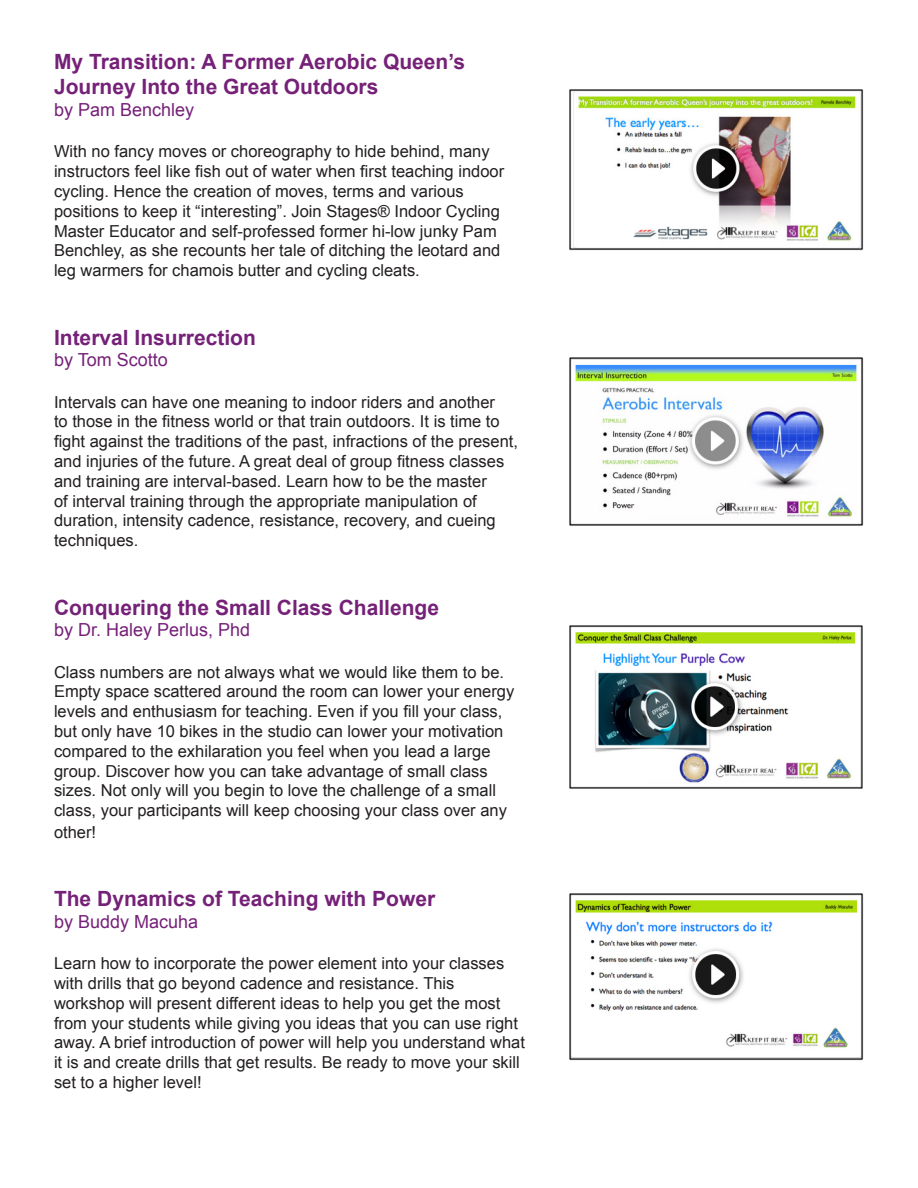
<style>
.page{position:relative;width:918px;height:1188px;background:#fff}
.page>*{position:absolute;margin:0;border:0;box-sizing:border-box;transform-origin:0 0}
.t1{font:700 21px/25.2px "Arial";color:#752178}
.t2{font:18px "Arial";color:#752178}
.t3{font:16.5px/19.8px "Arial";color:#231f20}
</style>
<div class="page">
<img style="left:569px;top:89px;width:295px;height:162px">
<img style="left:569px;top:357px;width:295px;height:169px">
<img style="left:569px;top:625px;width:294px;height:164px">
<img style="left:569px;top:893px;width:295px;height:167px">
<p class="t1" style="left:54px;top:50px;width:413px">My Transition: A Former Aerobic Queen’s<br>Journey Into the Great Outdoors</p>
<p class="t2" style="left:54px;top:98px;width:142px">by Pam Benchley</p>
<p class="t3" style="left:54px;top:142px;width:452px">With no fancy moves or choreography to hide behind, many instructors feel like fish out of water when first teaching indoor cycling. Hence the creation of moves, terms and various positions to keep it “interesting”. Join Stages® Indoor Cycling Master Educator and self-professed former hi-low junky Pam Benchley, as she recounts her tale of ditching the leotard and leg warmers for chamois butter and cycling cleats.</p>
<p class="t1" style="left:54px;top:325px;width:203px">Interval Insurrection</p>
<p class="t2" style="left:54px;top:348px;width:115px">by Tom Scotto</p>
<p class="t3" style="left:54px;top:392px;width:466px">Intervals can have one meaning to indoor riders and another<br>to those in the fitness world or that train outdoors. It is time to fight against the traditions of the past, infractions of the present, and injuries of the future. A great deal of group fitness classes and training are interval-based. Learn how to be the master<br>of interval training through the appropriate manipulation of duration, intensity cadence, resistance, recovery, and cueing techniques.</p>
<p class="t1" style="left:54px;top:595px;width:387px">Conquering the Small Class Challenge</p>
<p class="t2" style="left:54px;top:618px;width:198px">by Dr. Haley Perlus, Phd</p>
<p class="t3" style="left:54px;top:662px;width:462px">Class numbers are not always what we would like them to be.<br>Empty space scattered around the room can lower your energy levels and enthusiasm for teaching. Even if you fill your class, but only have 10 bikes in the studio can lower your motivation compared to the exhilaration you feel when you lead a large group. Discover how you can take advantage of small class sizes. Not only will you begin to love the challenge of a small class, your participants will keep choosing your class over any</p>
<p class="t3" style="left:54px;top:822px;width:44px">other!</p>
<p class="t1" style="left:54px;top:887px;width:383px">The Dynamics of Teaching with Power</p>
<p class="t2" style="left:54px;top:910px;width:146px">by Buddy Macuha</p>
<p class="t3" style="left:54px;top:954px;width:473px">Learn how to incorporate the power element into your classes with drills that go beyond cadence and resistance. This workshop will present different ideas to help you get the most from your students while giving you ideas that you can use right away. A brief introduction of power will help you understand what it is and create drills that get results. Be ready to move your skill set to a higher level!</p>
</div>
